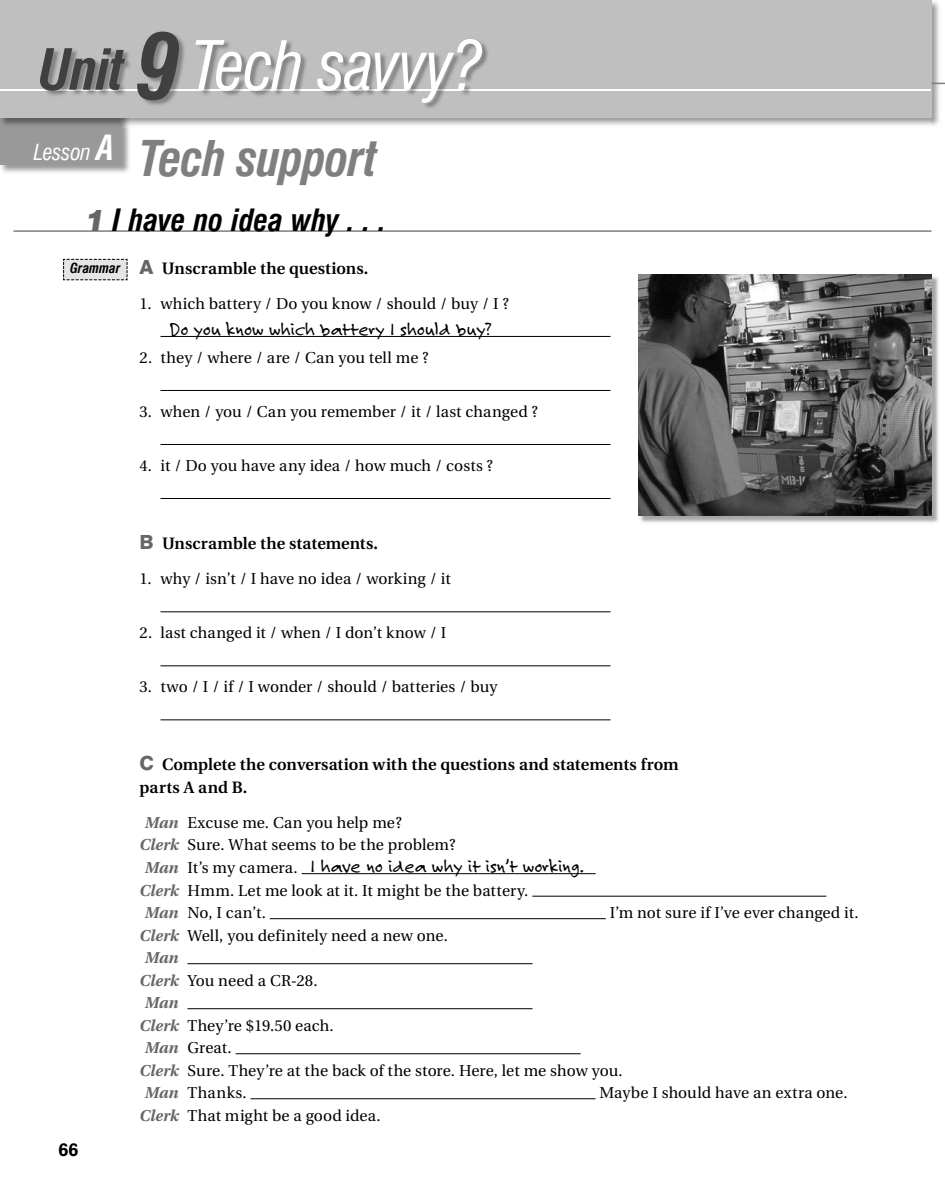
<style>
.page{position:relative;width:945px;height:1202px;background:#fff}
.page>*{position:absolute;margin:0;border:0;box-sizing:border-box;transform-origin:0 0}
.t1{font:italic condensed 66px "Swiss 721 BT";letter-spacing:-.025em;color:#fff}
.t2{font:italic 700 condensed 48px "Swiss 721 BT";letter-spacing:-.02em;color:#7f7f7f}
.t3{font:italic 700 condensed 30px "Swiss 721 BT";color:#000}
.t4{font:italic condensed 21.6px "Swiss 721 BT";letter-spacing:-.02em;color:#fff}
.t5{font:19.5px "Felt Tip Roman";color:#000}
.t6{font:700 18px "Zurich BT";color:#000}
.t7{font:600 16.5px/22.5px "Utopia";color:#000}
.t8{font:15.75px/22.5px "Utopia";letter-spacing:.005em;color:#000}
.t9{font:italic 700 15.75px "Utopia";letter-spacing:-.005em;color:#666}
.s1{font-weight:700;font-size:55.2px;color:#404040}
.s2{font-weight:700;font-size:90px;color:#404040}
.s3{font-weight:700;font-size:33.75px}
.s4{font-weight:900;font-stretch:normal;color:#666}
.s5{font-family:"Swiss 721 BT";font-weight:700;font-style:italic;font-stretch:condensed;font-size:13.5px}
.s6{font-family:"Swiss 721 BT";font-weight:800;font-size:19.5px;color:#666}
.s7{font-weight:700;font-style:italic;color:#666}
.s8{font-family:"Utopia";font-weight:700;font-style:italic;font-size:15.75px;color:#666}
.s9{font-family:"Utopia";font-size:15.75px}
</style>
<div class="page">
<svg style="left:63px;top:258px;width:65px;height:23px"></svg>
<hr style="left:160px;top:336px;width:450px;height:1px;background:#000">
<hr style="left:160px;top:390px;width:450px;height:1px;background:#000">
<hr style="left:160px;top:444px;width:450px;height:1px;background:#000">
<hr style="left:160px;top:498px;width:450px;height:1px;background:#000">
<hr style="left:160px;top:611px;width:450px;height:1px;background:#000">
<hr style="left:160px;top:665px;width:450px;height:1px;background:#000">
<hr style="left:160px;top:719px;width:450px;height:1px;background:#000">
<hr style="left:302px;top:873px;width:294px;height:1px;background:#000">
<hr style="left:532px;top:895px;width:294px;height:1px;background:#000">
<hr style="left:270px;top:918px;width:336px;height:1px;background:#000">
<hr style="left:188px;top:963px;width:344px;height:1px;background:#000">
<hr style="left:188px;top:1008px;width:344px;height:1px;background:#000">
<hr style="left:236px;top:1053px;width:345px;height:1px;background:#000">
<hr style="left:251px;top:1098px;width:345px;height:1px;background:#000">
<img style="left:640px;top:276px;width:299px;height:247px">
<img style="left:638px;top:274px;width:294px;height:242px">
<img style="left:0;top:128px;width:130px;height:45px">
<div style="left:0;top:8px;width:122px;height:156px;background:#999"></div>
<svg style="left:122px;top:118px;width:10px;height:10px"></svg>
<img style="left:2px;top:118px;width:120px;height:8px">
<div style="left:0;top:0;width:932px;height:118px;background:#bfbfbf"></div>
<hr style="left:0;top:89px;width:932px;height:1px;background:#fff">
<img style="left:41px;top:33px;width:450px;height:75px">
<img style="left:41px;top:89px;width:450px;height:1px">
<img style="left:932px;top:1px;width:10px;height:125px">
<hr style="left:14px;top:230px;width:918px;height:2px;background:#7f7f7f">
<svg style="left:932px;top:83px;width:13px;height:1px"></svg>
<h1 class="t1" style="left:39px;top:28px;width:447px"><span class="s1">Unit</span> <span class="s2">9</span> Tech savvy?</h1>
<h3 class="t4" style="left:34px;top:140px;width:82px">Lesson <span class="s3">A</span></h3>
<h2 class="t2" style="left:140px;top:140px;width:240px">Tech support</h2>
<h3 class="t3" style="left:86px;top:208px;width:302px"><span class="s4">1</span> I have no idea why . . .</h3>
<p class="t7" style="left:70px;top:258px;width:300px"><span class="s5">Grammar</span> <span class="s6">A</span> Unscramble the questions.</p>
<p class="t8" style="left:140px;top:293px;width:371px">1. which battery / Do you know / should / buy / I ?</p>
<p class="t5" style="left:170px;top:316px;width:323px">Do you know which battery I should buy?</p>
<p class="t8" style="left:140px;top:347px;width:291px">2. they / where / are / Can you tell me ?</p>
<p class="t8" style="left:140px;top:401px;width:400px">3. when / you / Can you remember / it / last changed ?</p>
<p class="t8" style="left:140px;top:455px;width:355px">4. it / Do you have any idea / how much / costs ?</p>
<p class="t7" style="left:140px;top:533px;width:240px"><span class="s6">B</span> Unscramble the statements.</p>
<p class="t8" style="left:140px;top:569px;width:313px">1. why / isn’t / I have no idea / working / it</p>
<p class="t8" style="left:140px;top:623px;width:308px">2. last changed it / when / I don’t know / I</p>
<p class="t8" style="left:140px;top:677px;width:360px">3. two / I / if / I wonder / should / batteries / buy</p>
<p class="t7" style="left:140px;top:755px;width:541px"><span class="s6">C</span> Complete the conversation with the questions and statements from parts A and B.</p>
<p class="t8" style="left:140px;top:812px;width:318px;text-indent:5px"><span class="s7">Man</span> Excuse me. Can you help me?<br><span class="s7">Clerk</span> Sure. What seems to be the problem?</p>
<p class="t5" style="left:145px;top:853px;width:441px"><span class="s8">Man</span> <span class="s9">It’s my camera.</span> I have no idea why it isn’t working.</p>
<p class="t8" style="left:145px;top:880px;width:385px;text-indent:-5px"><span class="s7">Clerk</span> Hmm. Let me look at it. It might be the battery.<br><span class="s7">Man</span> No, I can’t.</p>
<p class="t8" style="left:610px;top:902px;width:250px">I’m not sure if I’ve ever changed it.</p>
<p class="t6" style="left:58px;top:1138px;width:21px">66</p>
<p class="t8" style="left:140px;top:925px;width:310px"><span class="s7">Clerk</span> Well, you definitely need a new one.</p>
<p class="t9" style="left:145px;top:951px;width:35px">Man</p>
<p class="t8" style="left:140px;top:970px;width:180px"><span class="s7">Clerk</span> You need a CR-28.</p>
<p class="t9" style="left:145px;top:996px;width:35px">Man</p>
<p class="t8" style="left:140px;top:1015px;width:196px"><span class="s7">Clerk</span> They’re $19.50 each.</p>
<p class="t8" style="left:145px;top:1037px;width:88px"><span class="s7">Man</span> Great.</p>
<p class="t8" style="left:140px;top:1060px;width:485px"><span class="s7">Clerk</span> Sure. They’re at the back of the store. Here, let me show you.</p>
<p class="t8" style="left:145px;top:1082px;width:103px"><span class="s7">Man</span> Thanks.</p>
<p class="t8" style="left:599px;top:1082px;width:250px">Maybe I should have an extra one.</p>
<p class="t8" style="left:140px;top:1105px;width:243px"><span class="s7">Clerk</span> That might be a good idea.</p>
</div>
